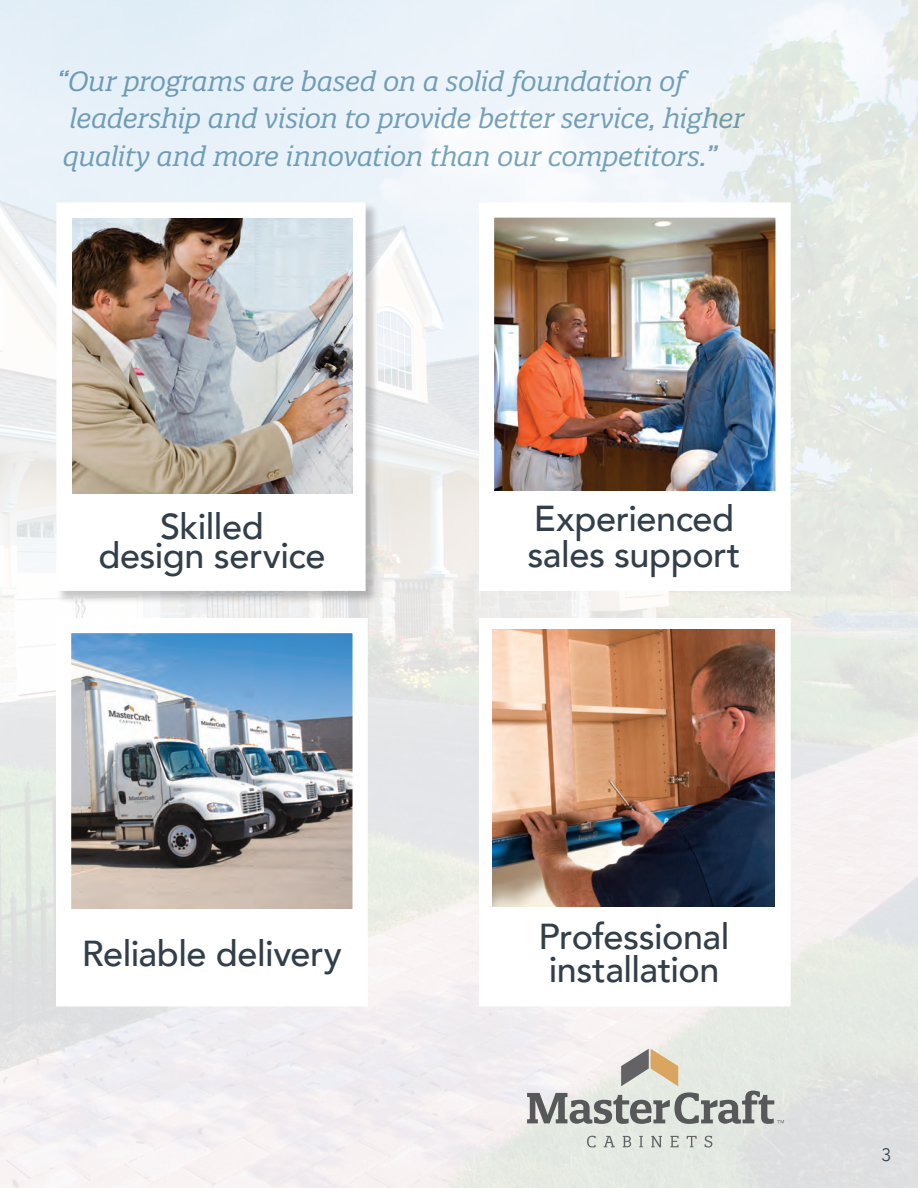
<style>
.page{position:relative;width:918px;height:1188px;background:#fff}
.page>*{position:absolute;margin:0;border:0;box-sizing:border-box;transform-origin:0 0}
.Body_copy{font:500 36px/33px "Avenir";letter-spacing:-.015em;color:#323e49}
.t1{font:italic 27px/37.5px "Quatro Slab";letter-spacing:-.01em;color:#7ba6bb}
.t2{font:300 18px "Avenir";color:#323e49}
</style>
<div class="page">
<svg style="left:471px;top:610px;width:327px;height:404px"></svg>
<img style="left:493px;top:630px;width:282px;height:276px">
<svg style="left:48px;top:610px;width:327px;height:404px"></svg>
<div style="left:56px;top:202px;width:323px;height:403px;background:#231f20;opacity:.25"></div>
<svg style="left:49px;top:195px;width:324px;height:404px"></svg>
<img style="left:471px;top:195px;width:327px;height:404px">
<img style="left:72px;top:219px;width:280px;height:275px">
<svg style="left:587px;top:1136px;width:125px;height:11px"></svg>
<svg style="left:527px;top:1049px;width:257px;height:75px"></svg>
<p class="t1" style="left:56px;top:62px;width:689px">“Our programs are based on a solid foundation of leadership and vision to provide better service, higher quality and more innovation than our competitors.”</p>
<p class="Body_copy" style="left:98px;top:510px;width:229px;line-height:28.5px;text-align:center">Skilled<br>design service</p>
<p class="Body_copy" style="left:527px;top:498px;width:215px;line-height:36px">Experienced sales support</p>
<p class="Body_copy" style="left:82px;top:935px;width:261px">Reliable delivery</p>
<p class="Body_copy" style="left:539px;top:918px;width:193px">Professional installation</p>
<p class="t2" style="left:882px;top:1144px;width:11px">3</p>
</div>
